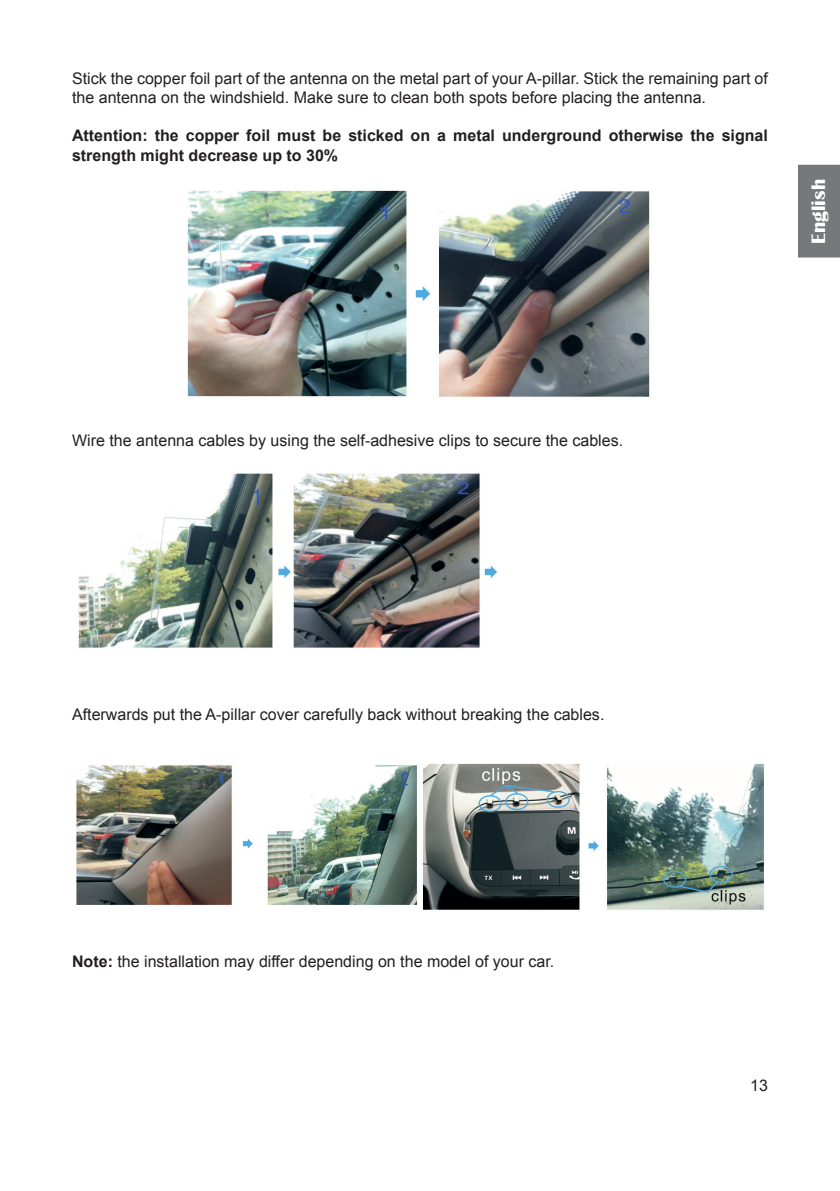
<style>
.page{position:relative;width:840px;height:1191px;background:#fff}
.page>*{position:absolute;margin:0;border:0;box-sizing:border-box;transform-origin:0 0}
.t1{font:700 20px "Britannic";color:#fff}
.t2{font:16px/19.2px "Arial";color:#231f20}
.t3{font:700 16px/19.2px "Arial";color:#231f20}
.s1{font-weight:700}
</style>
<div class="page">
<div style="left:798px;top:165px;width:41px;height:92px;background:#76787b"></div>
<img style="left:187px;top:190px;width:463px;height:207px">
<img style="left:78px;top:473px;width:419px;height:175px">
<img style="left:76px;top:765px;width:341px;height:140px">
<img style="left:423px;top:763px;width:341px;height:147px">
<p class="t2" style="left:72px;top:69px;width:697px">Stick the copper foil part of the antenna on the metal part of your A-pillar. Stick the remaining part of the antenna on the windshield. Make sure to clean both spots before placing the antenna.</p>
<p class="t3" style="left:72px;top:127px;width:697px">Attention: the copper foil must be sticked on a metal underground otherwise the signal strength might decrease up to 30%</p>
<p class="t1" style="left:806px;top:244px;width:66px;rotate:-90deg">English</p>
<p class="t2" style="left:72px;top:431px;width:552px">Wire the antenna cables by using the self-adhesive clips to secure the cables.</p>
<p class="t2" style="left:72px;top:705px;width:533px">Afterwards put the A-pillar cover carefully back without breaking the cables.</p>
<p class="t2" style="left:72px;top:951px;width:483px"><span class="s1">Note:</span> the installation may differ depending on the model of your car.</p>
<p class="t2" style="left:749px;top:1075px;width:19px">13</p>
</div>
